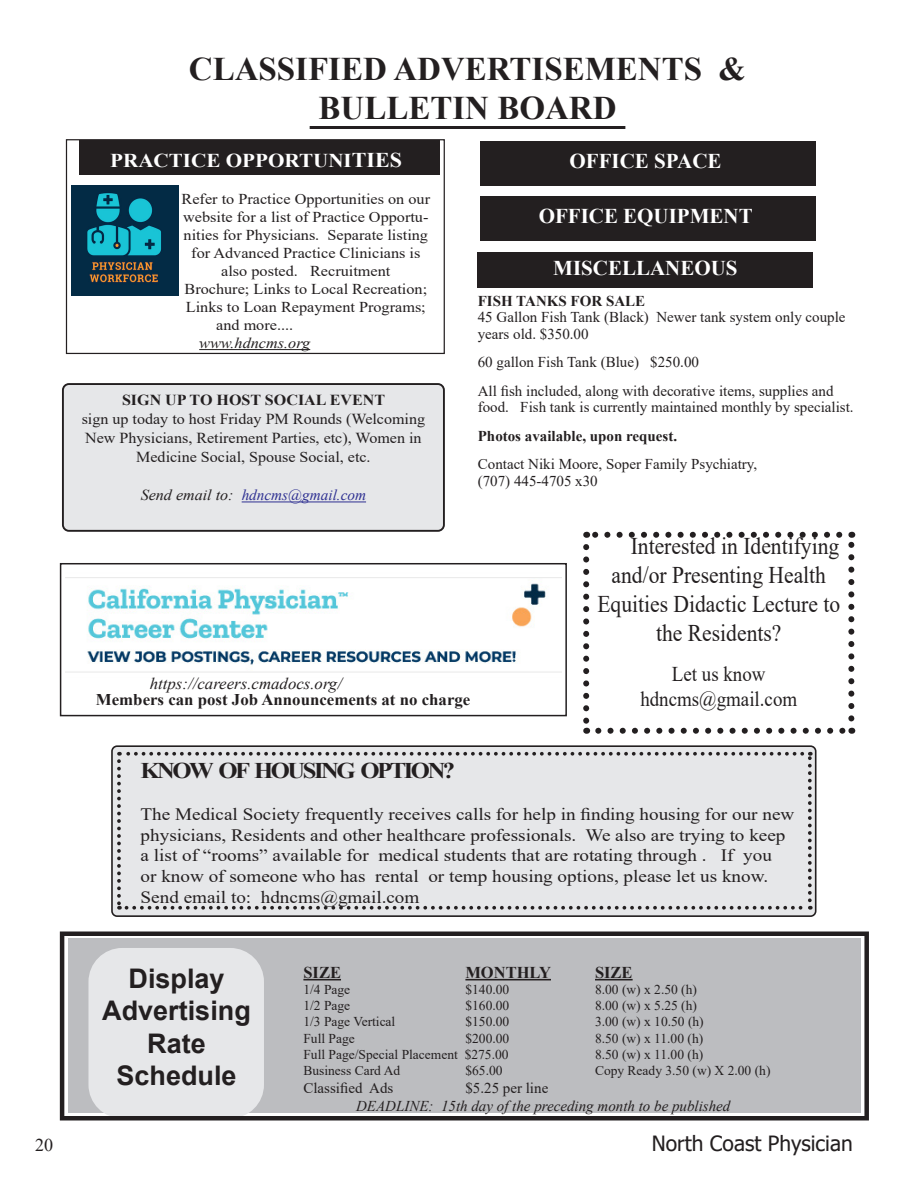
<style>
.page{position:relative;width:918px;height:1188px;background:#fff}
.page>*{position:absolute;margin:0;border:0;box-sizing:border-box;transform-origin:0 0}
.Article_Title{font:700 33px "Times New Roman";color:#231f20}
.t1{font:700 27px "Arial";color:#231f20}
.Author_Name{font:24px/28.7px "Times New Roman";color:#231f20;scale:.9 1}
.Author_Name-2{font:700 22.35px "Times New Roman";letter-spacing:-.1em;color:#231f20;scale:1.1 1}
.t2{font:700 21px "Times New Roman";color:#fff}
.Article_Title-2{font:21px "Times New Roman";color:#231f20;scale:.9 1}
.t3{font:21px "Tahoma";color:#231f20}
.t4{font:700 19.5px "Times New Roman";color:#fff;scale:1.08 1}
.t5{font:18px "Times New Roman";color:#231f20}
.Author_Name-3{font:17.4px/20.9px "Times New Roman";color:#231f20;scale:1.1 1}
.t6{font:700 16.5px "Times New Roman";color:#231f20}
.Body_text{font:700 16.35px "Times New Roman";color:#231f20}
.Body_text-2{font:italic 16.35px "Times New Roman";color:#231f20}
.Author_Position{font:15.3px/19px "Times New Roman";color:#231f20;text-align:center;scale:1.06 1}
.Author_Position-2{font:italic 15.3px "Times New Roman";color:#2e3092}
.Author_Position-3{font:700 15.3px "Times New Roman";color:#231f20;scale:1.06 1}
.Body_text-3{font:15px/16.5px "Times New Roman";color:#231f20}
.Body_text-4{font:15px/18px "Times New Roman";color:#231f20;text-align:center;scale:1.08 1}
.t7{font:italic 15px "Times New Roman";color:#231f20}
.Body_text-5{font:700 15px "Times New Roman";color:#231f20}
.t8{font:italic 15px "Times New Roman";color:#231f20;scale:1.08 1}
.t9{font:13.5px "Times New Roman";color:#231f20}
.s1{font-size:21px}
.s2{color:#231f20}
</style>
<div class="page">
<div style="left:63px;top:384px;width:381px;height:147px;background:#e6e7e9;border-radius:6px"></div>
<div style="left:62px;top:383px;width:383px;height:149px;border:2px solid #231f20;border-radius:6px"></div>
<hr style="left:242px;top:502px;width:124px;height:1px;background:#2e3092">
<div style="left:112px;top:746px;width:704px;height:170px;background:#e6e7e9;border-radius:5px"></div>
<div style="left:111px;top:745px;width:706px;height:172px;border:2px solid #231f20;border-radius:5px"></div>
<svg style="left:117px;top:752px;width:695px;height:158px"></svg>
<hr style="left:310px;top:126px;width:315px;height:3px;background:#231f20">
<div style="left:68px;top:939px;width:793px;height:174px;background:#bcbdc0"></div>
<hr style="left:303px;top:979px;width:38px;height:1px;background:#231f20">
<hr style="left:465px;top:979px;width:86px;height:1px;background:#231f20">
<hr style="left:595px;top:979px;width:38px;height:1px;background:#231f20">
<div style="left:88px;top:948px;width:176px;height:170px;background:#e6e7e9;border-radius:34px"></div>
<div style="left:60px;top:932px;width:809px;height:188px;border:4px solid #231f20"></div>
<div style="left:79px;top:140px;width:360px;height:35px;background:#231f20"></div>
<hr style="left:199px;top:349px;width:111px;height:1px;background:#231f20">
<div style="left:66px;top:139px;width:379px;height:215px;border:1px solid #231f20"></div>
<img style="left:71px;top:185px;width:107px;height:110px">
<div style="left:480px;top:141px;width:335px;height:44px;background:#231f20"></div>
<div style="left:480px;top:196px;width:335px;height:45px;background:#231f20"></div>
<img style="left:65px;top:577px;width:496px;height:96px">
<div style="left:60px;top:563px;width:507px;height:153px;border:2px solid #231f20"></div>
<div style="left:478px;top:252px;width:335px;height:36px;background:#231f20"></div>
<svg style="left:598px;top:728px;width:247px;height:6px"></svg>
<svg style="left:583px;top:547px;width:6px;height:187px"></svg>
<svg style="left:848px;top:532px;width:6px;height:186px"></svg>
<svg style="left:586px;top:532px;width:253px;height:6px"></svg>
<p class="Article_Title" style="left:189px;top:45px;width:559px">CLASSIFIED ADVERTISEMENTS &amp;</p>
<p class="Article_Title" style="left:319px;top:85px;width:299px">BULLETIN BOARD</p>
<p class="t4" style="left:110px;top:146px;width:272px">PRACTICE OPPORTUNI<span class="s1">TIES</span></p>
<p class="Body_text-4" style="left:182px;top:189px;width:232px">Refer to Practice Opportunities on our website for a list of Practice Opportu&shy;nities for Physicians. Separate listing for Advanced Practice Clinicians is also posted. Recruitment</p>
<p class="Body_text-4" style="left:185px;top:279px;width:226px">Brochure; Links to Local Recreation;</p>
<p class="Body_text-4" style="left:186px;top:297px;width:224px">Links to Loan Repayment Programs;</p>
<p class="Body_text-4" style="left:216px;top:315px;width:73px">and more....</p>
<p class="t8" style="left:199px;top:333px;width:104px">www.hdncms.org</p>
<p class="t2" style="left:570px;top:145px;width:153px">OFFICE SPACE</p>
<p class="t2" style="left:539px;top:201px;width:216px">OFFICE EQUIPMENT</p>
<p class="t2" style="left:553px;top:253px;width:186px">MISCELLANEOUS</p>
<p class="Body_text-5" style="left:478px;top:290px;width:169px">FISH TANKS FOR SALE</p>
<p class="Body_text-3" style="left:478px;top:308px;width:369px">45 Gallon Fish Tank (Black) Newer tank system only couple years old. $350.00</p>
<p class="Body_text-3" style="left:478px;top:353px;width:223px">60 gallon Fish Tank (Blue) $250.00</p>
<p class="Body_text-3" style="left:478px;top:382px;width:377px">All fish included, along with decorative items, supplies and food. Fish tank is currently maintained monthly by specialist.</p>
<p class="Body_text-5" style="left:478px;top:425px;width:201px">Photos available, upon request.</p>
<p class="Body_text-3" style="left:478px;top:455px;width:281px">Contact Niki Moore, Soper Family Psychiatry,</p>
<p class="Body_text-3" style="left:478px;top:472px;width:121px">(707) 445-4705 x30</p>
<p class="Author_Position-3" style="left:122px;top:389px;width:250px">SIGN UP TO HOST SOCIAL EVENT</p>
<p class="Author_Position" style="left:82px;top:409px;width:326px">sign up today to host Friday PM Rounds (Welcoming<br>New Physicians, Retirement Parties, etc), Women in<br>Medicine Social, Spouse Social, etc.</p>
<p class="Author_Position-2" style="left:141px;top:485px;width:227px"><span class="s2">Send email to:</span> hdncms@gmail.com</p>
<p class="Body_text-2" style="left:150px;top:672px;width:194px">https://careers.cmadocs.org/</p>
<p class="Body_text" style="left:96px;top:688px;width:376px">Members can post Job Announcements at no charge</p>
<p class="Author_Name" style="left:612px;top:531px;width:255px;text-indent:19px">Interested in Identifying and/or Presenting Health</p>
<p class="Author_Name" style="left:597px;top:589px;width:271px;text-align:center">Equities Didactic Lecture to the Residents?</p>
<p class="Article_Title-2" style="left:672px;top:659px;width:106px">Let us know</p>
<p class="Article_Title-2" style="left:640px;top:684px;width:176px">hdncms@gmail.com</p>
<p class="Author_Name-2" style="left:141px;top:754px;width:288px">KNOW OF HOUSING OPTION?</p>
<p class="Author_Name-3" style="left:141px;top:803px;width:596px">The Medical Society frequently receives calls for help in finding housing for our new physicians, Residents and other healthcare professionals. We also are trying to keep a list of “rooms” available for medical students that are rotating through . If you<br>or know of someone who has rental or temp housing options, please let us know.<br>Send email to: hdncms@gmail.com</p>
<p class="t1" style="left:129px;top:960px;width:98px">Display</p>
<p class="t1" style="left:102px;top:992px;width:150px">Advertising</p>
<p class="t1" style="left:147px;top:1024px;width:60px">Rate</p>
<p class="t1" style="left:117px;top:1057px;width:122px">Schedule</p>
<p class="t6" style="left:303px;top:960px;width:39px">SIZE</p>
<p class="t6" style="left:465px;top:960px;width:87px">MONTHLY</p>
<p class="t6" style="left:595px;top:960px;width:39px">SIZE</p>
<p class="t9" style="left:303px;top:980px;width:48px">1/4 Page</p>
<p class="t9" style="left:465px;top:980px;width:45px">$140.00</p>
<p class="t9" style="left:595px;top:980px;width:103px">8.00 (w) x 2.50 (h)</p>
<p class="t9" style="left:303px;top:996px;width:48px">1/2 Page</p>
<p class="t9" style="left:465px;top:996px;width:45px">$160.00</p>
<p class="t9" style="left:595px;top:996px;width:103px">8.00 (w) x 5.25 (h)</p>
<p class="t9" style="left:303px;top:1012px;width:93px">1/3 Page Vertical</p>
<p class="t9" style="left:465px;top:1012px;width:45px">$150.00</p>
<p class="t9" style="left:595px;top:1012px;width:110px">3.00 (w) x 10.50 (h)</p>
<p class="t9" style="left:303px;top:1029px;width:53px">Full Page</p>
<p class="t9" style="left:465px;top:1029px;width:45px">$200.00</p>
<p class="t9" style="left:595px;top:1029px;width:110px">8.50 (w) x 11.00 (h)</p>
<p class="t9" style="left:303px;top:1045px;width:207px">Full Page/Special Placement $275.00</p>
<p class="t9" style="left:595px;top:1045px;width:110px">8.50 (w) x 11.00 (h)</p>
<p class="t9" style="left:303px;top:1061px;width:98px">Business Card Ad</p>
<p class="t9" style="left:465px;top:1061px;width:39px">$65.00</p>
<p class="t9" style="left:595px;top:1061px;width:177px">Copy Ready 3.50 (w) X 2.00 (h)</p>
<p class="Body_text-3" style="left:303px;top:1079px;width:92px">Classified Ads</p>
<p class="Body_text-3" style="left:465px;top:1079px;width:84px">$5.25 per line</p>
<p class="t7" style="left:356px;top:1096px;width:376px">DEADLINE: 15th day of the preceding month to be published</p>
<p class="t5" style="left:35px;top:1132px;width:19px">20</p>
<p class="t3" style="left:652px;top:1129px;width:203px">North Coast Physician</p>
</div>
